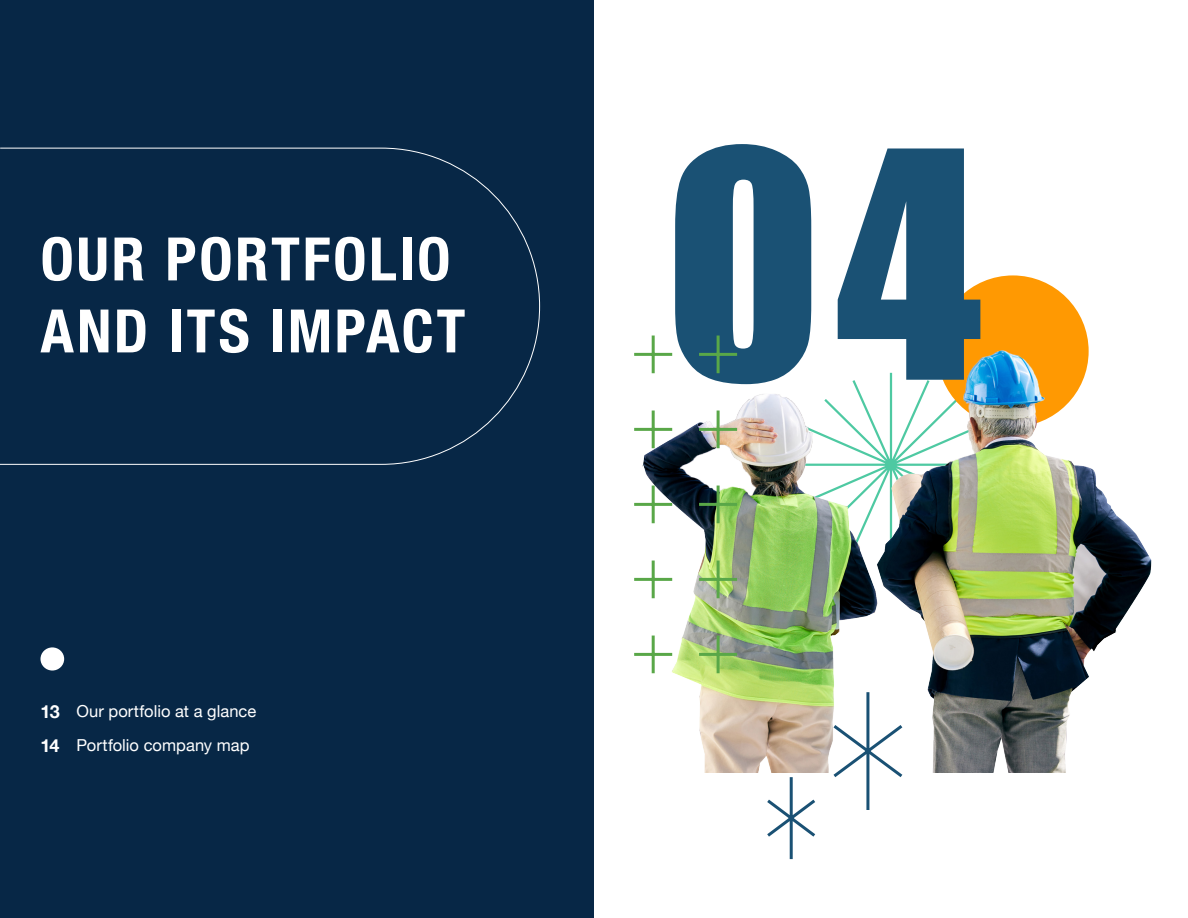
<style>
.page{position:relative;width:1188px;height:918px;background:#fff}
.page>*{position:absolute;margin:0;border:0;box-sizing:border-box;transform-origin:0 0}
.page_breaker_number{font:292.5px "Impact";color:#1a5174}
.page_breaker_header{font:700 condensed 60px/72px "Helvetica Neue";letter-spacing:.04em;color:#fff}
.Page_Number{font:700 18px "Helvetica Neue";color:#fff}
.List{font:16.5px "Helvetica Neue";letter-spacing:.005em;color:#fff}
</style>
<div class="page">
<div style="left:0;top:0;width:594px;height:918px;background:#072746"></div>
<svg style="left:0;top:147px;width:540px;height:318px"></svg>
<div style="left:937px;top:275px;width:152px;height:152px;background:#ff9902;border-radius:50%"></div>
<img style="left:634px;top:347px;width:518px;height:426px">
<hr style="left:634px;top:653px;width:38px;height:3px;background:#59a748">
<hr style="left:652px;top:636px;width:3px;height:37px;background:#59a748">
<hr style="left:634px;top:578px;width:38px;height:3px;background:#59a748">
<hr style="left:652px;top:561px;width:3px;height:37px;background:#59a748">
<hr style="left:634px;top:503px;width:38px;height:3px;background:#59a748">
<hr style="left:652px;top:486px;width:3px;height:37px;background:#59a748">
<hr style="left:634px;top:428px;width:38px;height:3px;background:#59a748">
<hr style="left:652px;top:411px;width:3px;height:37px;background:#59a748">
<hr style="left:634px;top:353px;width:38px;height:3px;background:#59a748">
<hr style="left:652px;top:336px;width:3px;height:37px;background:#59a748">
<hr style="left:699px;top:653px;width:38px;height:3px;background:#59a748">
<hr style="left:717px;top:636px;width:3px;height:37px;background:#59a748">
<hr style="left:699px;top:578px;width:38px;height:3px;background:#59a748">
<hr style="left:717px;top:561px;width:3px;height:37px;background:#59a748">
<hr style="left:699px;top:503px;width:38px;height:3px;background:#59a748">
<hr style="left:717px;top:486px;width:3px;height:37px;background:#59a748">
<hr style="left:699px;top:428px;width:38px;height:3px;background:#59a748">
<hr style="left:717px;top:411px;width:3px;height:37px;background:#59a748">
<hr style="left:699px;top:353px;width:38px;height:3px;background:#59a748">
<hr style="left:717px;top:336px;width:3px;height:37px;background:#59a748">
<svg style="left:830px;top:689px;width:76px;height:121px"></svg>
<svg style="left:767px;top:777px;width:49px;height:83px"></svg>
<div style="left:41px;top:647px;width:23px;height:24px;background:#fff;border-radius:50%"></div>
<p class="page_breaker_header" style="left:40px;top:219px;width:426px">OUR PORTFOLIO<br>AND ITS IMPACT</p>
<p class="Page_Number" style="left:40px;top:698px;width:21px">13</p>
<p class="Page_Number" style="left:40px;top:731px;width:21px">14</p>
<p class="List" style="left:77px;top:699px;width:181px">Our portfolio at a glance</p>
<p class="List" style="left:77px;top:733px;width:175px">Portfolio company map</p>
<p class="page_breaker_number" style="left:665px;top:38px;width:319px">04</p>
</div>
